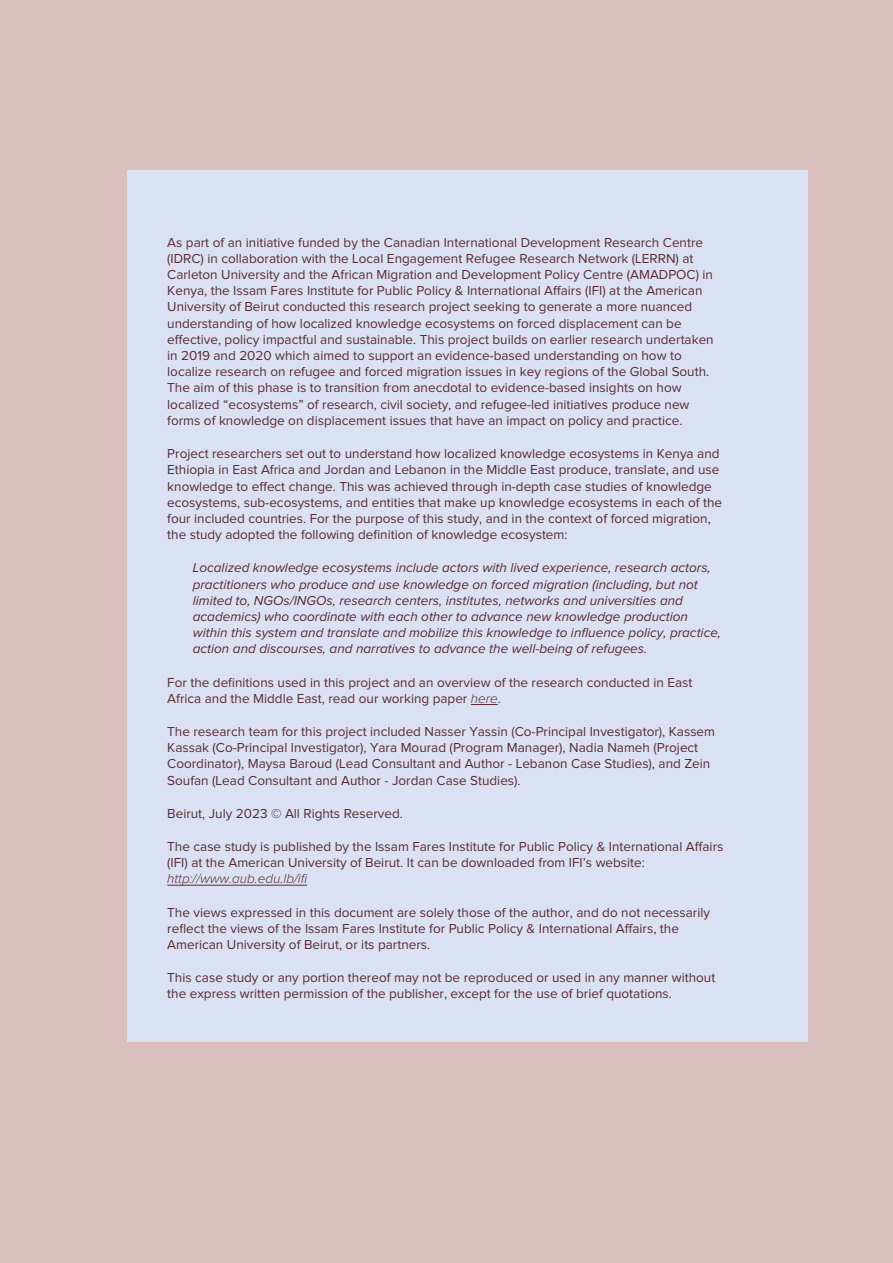
<style>
.page{position:relative;width:893px;height:1263px;background:#d9c0bf}
.page>*{position:absolute;margin:0;border:0;box-sizing:border-box;transform-origin:0 0}
.t1{font:13.5px/16.2px "Proxima Nova";color:#5b2a32}
.t2{font:italic 13.5px/16.2px "Proxima Nova";color:#5b2a32}
.t3{font:italic 300 13.5px "Proxima Nova";color:#5b2a32}
.s1{font-weight:300;font-style:italic}
</style>
<div class="page">
<div style="left:128px;top:170px;width:680px;height:872px;background:#d9e1f3"></div>
<svg style="left:471px;top:704px;width:27px;height:1px"></svg>
<hr style="left:167px;top:885px;width:140px;height:1px;background:#5b2a32">
<p class="t1" style="left:167px;top:235px;width:548px">As part of an initiative funded by the Canadian International Development Research Centre (IDRC) in collaboration with the Local Engagement Refugee Research Network (LERRN) at Carleton University and the African Migration and Development Policy Centre (AMADPOC) in Kenya, the Issam Fares Institute for Public Policy &amp; International Affairs (IFI) at the American University of Beirut conducted this research project seeking to generate a more nuanced understanding of how localized knowledge ecosystems on forced displacement can be effective, policy impactful and sustainable. This project builds on earlier research undertaken in 2019 and 2020 which aimed to support an evidence-based understanding on how to localize research on refugee and forced migration issues in key regions of the Global South.<br>The aim of this phase is to transition from anecdotal to evidence-based insights on how localized “ecosystems” of research, civil society, and refugee-led initiatives produce new forms of knowledge on displacement issues that have an impact on policy and practice.</p>
<p class="t1" style="left:167px;top:446px;width:556px">Project researchers set out to understand how localized knowledge ecosystems in Kenya and Ethiopia in East Africa and Jordan and Lebanon in the Middle East produce, translate, and use knowledge to effect change. This was achieved through in-depth case studies of knowledge ecosystems, sub-ecosystems, and entities that make up knowledge ecosystems in each of the four included countries. For the purpose of this study, and in the context of forced migration, the study adopted the following definition of knowledge ecosystem:</p>
<p class="t2" style="left:193px;top:560px;width:530px">Localized knowledge ecosystems include actors with lived experience, research actors, practitioners who produce and use knowledge on forced migration (including, but not limited to, NGOs/INGOs, research centers, institutes, networks and universities and academics) who coordinate with each other to advance new knowledge production within this system and translate and mobilize this knowledge to influence policy, practice, action and discourses, and narratives to advance the well-being of refugees.</p>
<p class="t1" style="left:167px;top:674px;width:527px">For the definitions used in this project and an overview of the research conducted in East<br>Africa and the Middle East, read our working paper <span class="s1">here</span>.</p>
<p class="t1" style="left:167px;top:724px;width:549px">The research team for this project included Nasser Yassin (Co-Principal Investigator), Kassem Kassak (Co-Principal Investigator), Yara Mourad (Program Manager), Nadia Nameh (Project Coordinator), Maysa Baroud (Lead Consultant and Author - Lebanon Case Studies), and Zein Soufan (Lead Consultant and Author - Jordan Case Studies).</p>
<p class="t1" style="left:167px;top:806px;width:237px">Beirut, July 2023 © All Rights Reserved.</p>
<p class="t1" style="left:167px;top:839px;width:558px">The case study is published by the Issam Fares Institute for Public Policy &amp; International Affairs (IFI) at the American University of Beirut. It can be downloaded from IFI’s website:</p>
<p class="t3" style="left:167px;top:873px;width:142px">http://www.aub.edu.lb/ifi</p>
<p class="t1" style="left:167px;top:904px;width:544px">The views expressed in this document are solely those of the author, and do not necessarily reflect the views of the Issam Fares Institute for Public Policy &amp; International Affairs, the<br>American University of Beirut, or its partners.</p>
<p class="t1" style="left:167px;top:970px;width:550px">This case study or any portion thereof may not be reproduced or used in any manner without the express written permission of the publisher, except for the use of brief quotations.</p>
</div>
